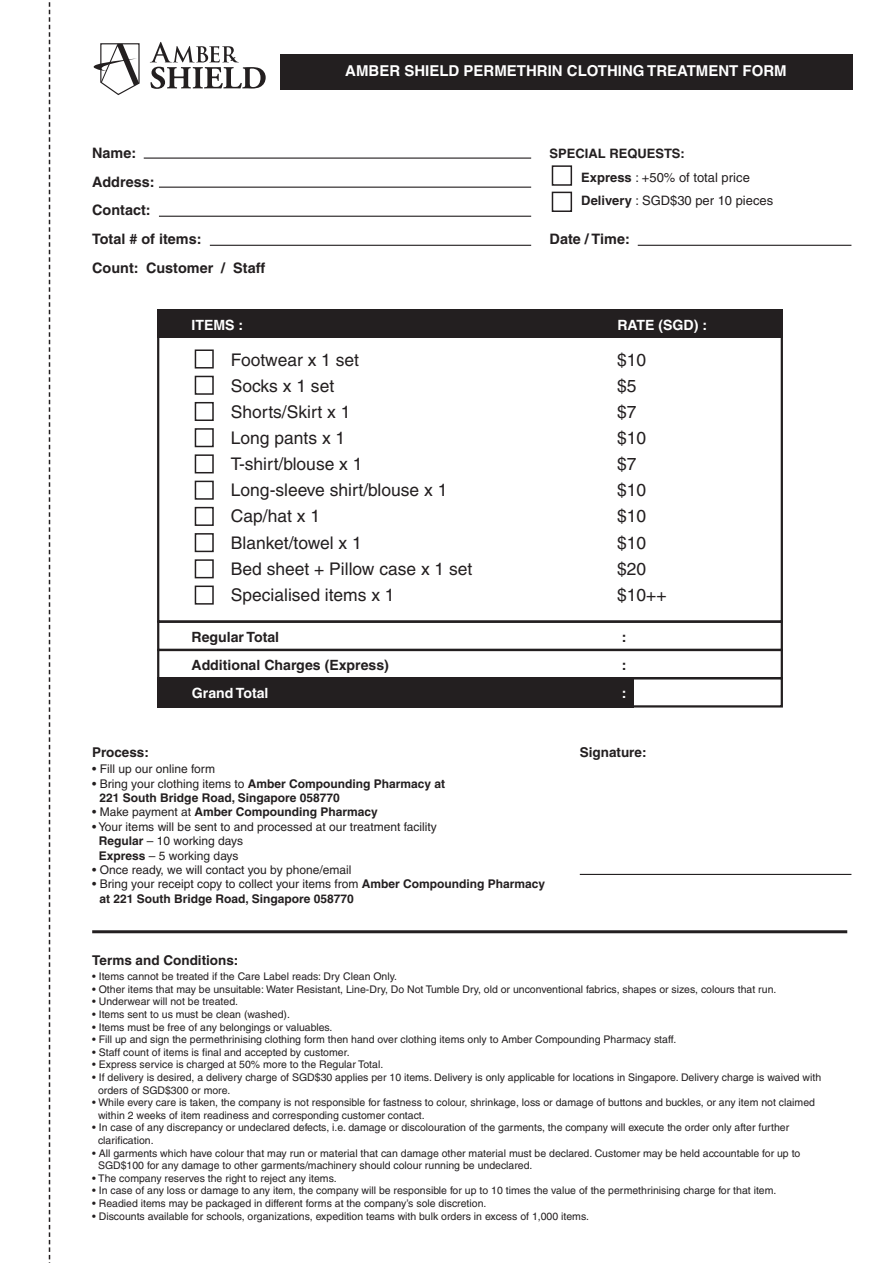
<style>
.page{position:relative;width:893px;height:1263px;background:#fff}
.page>*{position:absolute;margin:0;border:0;box-sizing:border-box;transform-origin:0 0}
.t1{font:17.4px "Helvetica";color:#231f20}
.t2{font:700 15px "Helvetica";color:#fff}
.t3{font:700 14.4px/28.8px "Helvetica";color:#231f20}
.t4{font:700 14.1px "Helvetica";color:#231f20}
.t5{font:700 14.1px "Helvetica";color:#fff}
.t6{font:700 13.5px "Helvetica";color:#231f20}
.t7{font:12.9px/23.1px "Helvetica";color:#231f20}
.t8{font:700 12.9px "Helvetica";color:#231f20}
.t9{font:700 12px/14.4px "Helvetica";color:#231f20}
.t10{font:12px/14.4px "Helvetica";color:#231f20}
.t11{font:10.5px/12.6px "Helvetica";color:#231f20}
.s1{font-weight:700}
.s2{font-weight:400}
</style>
<div class="page">
<div style="left:280px;top:54px;width:572px;height:36px;background:#231f20"></div>
<div style="left:552px;top:165px;width:20px;height:21px;border:2px solid #231f20"></div>
<div style="left:552px;top:192px;width:20px;height:20px;border:2px solid #231f20"></div>
<hr style="left:144px;top:158px;width:387px;height:1px;background:#231f20">
<hr style="left:159px;top:187px;width:372px;height:1px;background:#231f20">
<hr style="left:159px;top:216px;width:372px;height:1px;background:#231f20">
<hr style="left:210px;top:245px;width:321px;height:1px;background:#231f20">
<hr style="left:638px;top:245px;width:213px;height:1px;background:#231f20">
<div style="left:195px;top:349px;width:19px;height:19px;border:2px solid #231f20"></div>
<div style="left:195px;top:376px;width:19px;height:19px;border:2px solid #231f20"></div>
<div style="left:195px;top:402px;width:19px;height:19px;border:2px solid #231f20"></div>
<div style="left:195px;top:428px;width:19px;height:19px;border:2px solid #231f20"></div>
<div style="left:195px;top:454px;width:19px;height:19px;border:2px solid #231f20"></div>
<div style="left:195px;top:481px;width:19px;height:19px;border:2px solid #231f20"></div>
<div style="left:195px;top:507px;width:19px;height:19px;border:2px solid #231f20"></div>
<div style="left:195px;top:533px;width:19px;height:19px;border:2px solid #231f20"></div>
<div style="left:195px;top:559px;width:19px;height:19px;border:2px solid #231f20"></div>
<div style="left:195px;top:585px;width:19px;height:20px;border:2px solid #231f20"></div>
<div style="left:157px;top:677px;width:476px;height:30px;background:#231f20"></div>
<div style="left:157px;top:310px;width:626px;height:28px;background:#231f20"></div>
<div style="left:157px;top:621px;width:626px;height:30px;border:2px solid #231f20"></div>
<div style="left:157px;top:649px;width:626px;height:30px;border:2px solid #231f20"></div>
<div style="left:157px;top:677px;width:626px;height:30px;border:2px solid #231f20"></div>
<svg style="left:49px;top:2px;width:1px;height:1261px"></svg>
<hr style="left:580px;top:874px;width:271px;height:1px;background:#231f20">
<hr style="left:92px;top:930px;width:755px;height:3px;background:#231f20">
<svg style="left:93px;top:43px;width:47px;height:52px"></svg>
<svg style="left:150px;top:42px;width:116px;height:47px"></svg>
<h2 class="t2" style="left:345px;top:62px;width:443px">AMBER SHIELD PERMETHRIN CLOTHING TREATMENT FORM</h2>
<h3 class="t3" style="left:92px;top:138px;width:175px">Name:<br>Address:<br>Contact:<br>Total # of items:<br>Count: Customer / Staff</h3>
<p class="t8" style="left:550px;top:145px;width:137px">SPECIAL REQUESTS:</p>
<p class="t7" style="left:581px;top:166px;width:193px"><span class="s1">Express</span> : +50% of total price<br><span class="s1">Delivery</span> : SGD$30 per 10 pieces</p>
<h3 class="t3" style="left:550px;top:225px;width:82px">Date / Time:</h3>
<h3 class="t5" style="left:192px;top:317px;width:53px">ITEMS :</h3>
<h3 class="t5" style="left:617px;top:317px;width:91px">RATE (SGD) :</h3>
<h1 class="t1" style="left:231px;top:349px;width:130px">Footwear x 1 set</h1>
<h1 class="t1" style="left:617px;top:349px;width:31px">$10</h1>
<h1 class="t1" style="left:231px;top:375px;width:105px">Socks x 1 set</h1>
<h1 class="t1" style="left:617px;top:375px;width:21px">$5</h1>
<h1 class="t1" style="left:231px;top:402px;width:121px">Shorts/Skirt x 1</h1>
<h1 class="t1" style="left:617px;top:402px;width:21px">$7</h1>
<h1 class="t1" style="left:231px;top:428px;width:116px">Long pants x 1</h1>
<h1 class="t1" style="left:617px;top:428px;width:31px">$10</h1>
<h1 class="t1" style="left:231px;top:454px;width:133px">T-shirt/blouse x 1</h1>
<h1 class="t1" style="left:617px;top:454px;width:21px">$7</h1>
<h1 class="t1" style="left:231px;top:480px;width:218px">Long-sleeve shirt/blouse x 1</h1>
<h1 class="t1" style="left:617px;top:480px;width:31px">$10</h1>
<h1 class="t1" style="left:231px;top:506px;width:91px">Cap/hat x 1</h1>
<h1 class="t1" style="left:617px;top:506px;width:31px">$10</h1>
<h1 class="t1" style="left:231px;top:532px;width:133px">Blanket/towel x 1</h1>
<h1 class="t1" style="left:617px;top:532px;width:31px">$10</h1>
<h1 class="t1" style="left:231px;top:559px;width:243px">Bed sheet + Pillow case x 1 set</h1>
<h1 class="t1" style="left:617px;top:559px;width:31px">$20</h1>
<h1 class="t1" style="left:231px;top:585px;width:165px">Specialised items x 1</h1>
<h1 class="t1" style="left:617px;top:585px;width:51px">$10++</h1>
<h3 class="t4" style="left:192px;top:628px;width:89px">Regular Total</h3>
<h3 class="t4" style="left:622px;top:628px;width:6px">:</h3>
<h3 class="t4" style="left:192px;top:657px;width:199px">Additional Charges (Express)</h3>
<h3 class="t4" style="left:622px;top:657px;width:6px">:</h3>
<h3 class="t5" style="left:192px;top:684px;width:78px">Grand Total</h3>
<h3 class="t5" style="left:622px;top:684px;width:6px">:</h3>
<p class="t6" style="left:92px;top:744px;width:58px">Process:</p>
<p class="t6" style="left:580px;top:744px;width:68px">Signature:</p>
<p class="t10" style="left:92px;top:762px;width:124px">• Fill up our online form</p>
<p class="t9" style="left:100px;top:776px;width:347px;text-indent:-7px"><span class="s2">• Bring your clothing items to</span> Amber Compounding Pharmacy at<br>221 South Bridge Road, Singapore 058770</p>
<p class="t9" style="left:92px;top:805px;width:287px"><span class="s2">• Make payment at</span> Amber Compounding Pharmacy</p>
<p class="t10" style="left:99px;top:819px;width:339px;text-indent:-7px">• Your items will be sent to and processed at our treatment facility<br><span class="s1">Regular</span> – 10 working days<br><span class="s1">Express</span> – 5 working days</p>
<p class="t10" style="left:92px;top:862px;width:261px">• Once ready, we will contact you by phone/email</p>
<p class="t9" style="left:99px;top:877px;width:447px;text-indent:-7px"><span class="s2">• Bring your receipt copy to collect your items from</span> Amber Compounding Pharmacy at 221 South Bridge Road, Singapore 058770</p>
<p class="t6" style="left:92px;top:952px;width:148px">Terms and Conditions:</p>
<p class="t11" style="left:92px;top:970px;width:306px">• Items cannot be treated if the Care Label reads: Dry Clean Only.</p>
<p class="t11" style="left:92px;top:983px;width:686px">• Other items that may be unsuitable: Water Resistant, Line-Dry, Do Not Tumble Dry, old or unconventional fabrics, shapes or sizes, colours that run.</p>
<p class="t11" style="left:92px;top:995px;width:147px">• Underwear will not be treated.</p>
<p class="t11" style="left:92px;top:1008px;width:199px">• Items sent to us must be clean (washed).</p>
<p class="t11" style="left:92px;top:1020px;width:242px">• Items must be free of any belongings or valuables.</p>
<p class="t11" style="left:92px;top:1033px;width:586px">• Fill up and sign the permethrinising clothing form then hand over clothing items only to Amber Compounding Pharmacy staff.</p>
<p class="t11" style="left:92px;top:1046px;width:259px">• Staff count of items is final and accepted by customer.</p>
<p class="t11" style="left:92px;top:1058px;width:293px">• Express service is charged at 50% more to the Regular Total.</p>
<p class="t11" style="left:98px;top:1071px;width:725px;text-indent:-6px">• If delivery is desired, a delivery charge of SGD$30 applies per 10 items. Delivery is only applicable for locations in Singapore. Delivery charge is waived with orders of SGD$300 or more.</p>
<p class="t11" style="left:98px;top:1096px;width:718px;text-indent:-6px">• While every care is taken, the company is not responsible for fastness to colour, shrinkage, loss or damage of buttons and buckles, or any item not claimed within 2 weeks of item readiness and corresponding customer contact.</p>
<p class="t11" style="left:98px;top:1121px;width:693px;text-indent:-6px">• In case of any discrepancy or undeclared defects, i.e. damage or discolouration of the garments, the company will execute the order only after further clarification.</p>
<p class="t11" style="left:98px;top:1146px;width:704px;text-indent:-6px">• All garments which have colour that may run or material that can damage other material must be declared. Customer may be held accountable for up to<br>SGD$100 for any damage to other garments/machinery should colour running be undeclared.</p>
<p class="t11" style="left:92px;top:1172px;width:246px">• The company reserves the right to reject any items.</p>
<p class="t11" style="left:92px;top:1184px;width:686px">• In case of any loss or damage to any item, the company will be responsible for up to 10 times the value of the permethrinising charge for that item.</p>
<p class="t11" style="left:92px;top:1197px;width:396px">• Readied items may be packaged in different forms at the company’s sole discretion.</p>
<p class="t11" style="left:92px;top:1209px;width:498px">• Discounts available for schools, organizations, expedition teams with bulk orders in excess of 1,000 items.</p>
</div>
